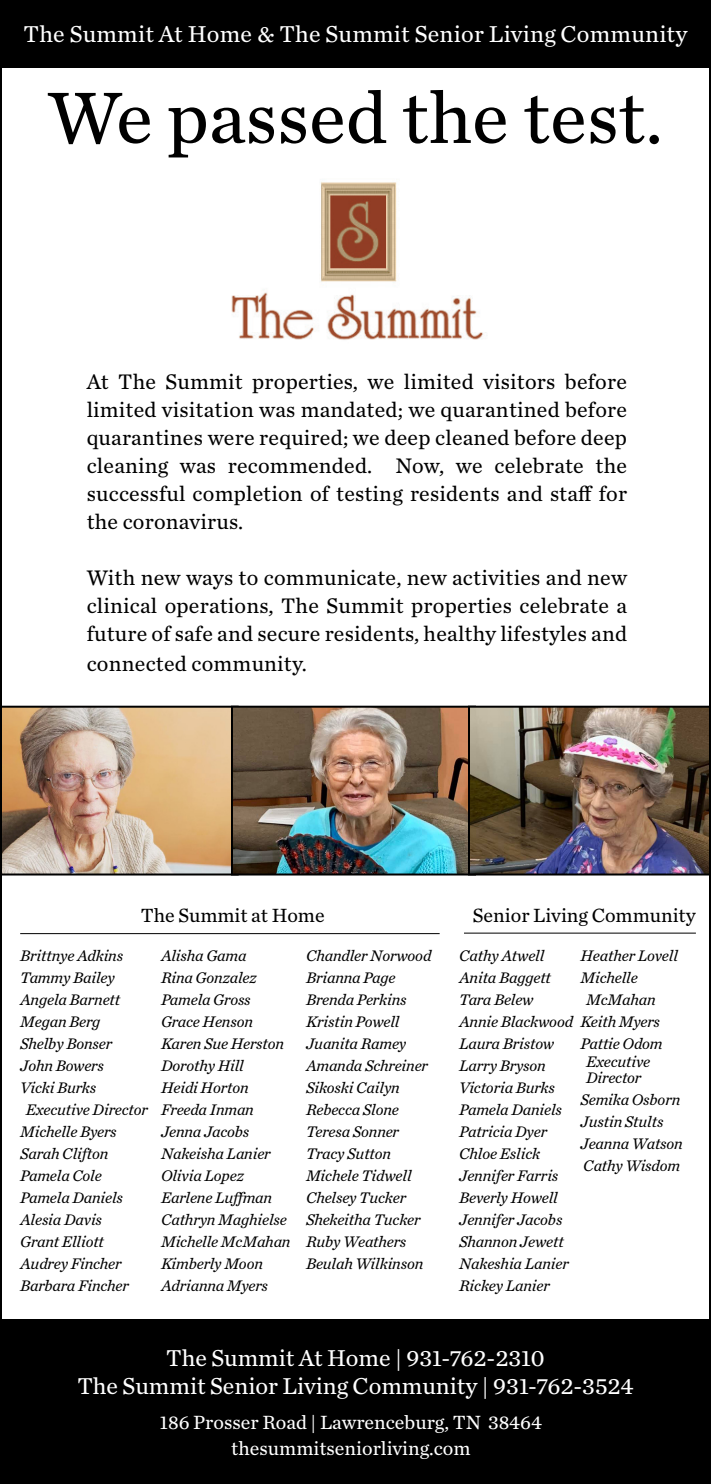
<style>
.page{position:relative;width:711px;height:1484px;background:#fff}
.page>*{position:absolute;margin:0;border:0;box-sizing:border-box;transform-origin:0 0}
.t1{font:76px "Chronicle Text G2";color:#000}
.t2{font:24px "Chronicle Text G2";color:#fff}
.t3{font:22px/28px "Chronicle Text G2";letter-spacing:.01em;color:#000;text-align:justify}
.t4{font:20px "Chronicle Text G2";color:#fff}
.t5{font:20px "Chronicle Text G2";color:#000}
.t6{font:italic 16px "Chronicle Text G2";letter-spacing:-.01em;color:#000}
</style>
<div class="page">
<div style="left:0;top:1319px;width:711px;height:164px;background:#000"></div>
<div style="left:0;top:0;width:711px;height:67px;background:#000"></div>
<img style="left:3px;top:705px;width:228px;height:170px">
<img style="left:234px;top:708px;width:234px;height:164px">
<div style="left:231px;top:705px;width:245px;height:170px;border:2px solid #000"></div>
<img style="left:468px;top:705px;width:240px;height:170px">
<img style="left:231px;top:182px;width:255px;height:158px">
<hr style="left:20px;top:933px;width:420px;height:1px;background:#000">
<hr style="left:464px;top:932px;width:232px;height:1px;background:#000">
<p class="t2" style="left:24px;top:16px;width:665px">The Summit At Home &amp; The Summit Senior Living Community</p>
<p class="t1" style="left:48px;top:60px;width:616px">We passed the test.</p>
<p class="t3" style="left:87px;top:366px;width:542px">At The Summit properties, we limited visitors before limited visitation was mandated; we quarantined before quarantines were required; we deep cleaned before deep cleaning was recommended. Now, we celebrate the successful completion of testing residents and staff for the coronavirus.</p>
<p class="t3" style="left:87px;top:562px;width:542px">With new ways to communicate, new activities and new clinical operations, The Summit properties celebrate a future of safe and secure residents, healthy lifestyles and</p>
<p class="t3" style="left:87px;top:648px;width:222px">connected community.</p>
<p class="t5" style="left:141px;top:899px;width:186px">The Summit at Home</p>
<p class="t5" style="left:473px;top:899px;width:224px">Senior Living Community</p>
<p class="t6" style="left:20px;top:943px;width:104px">Brittnye Adkins</p>
<p class="t6" style="left:20px;top:965px;width:96px">Tammy Bailey</p>
<p class="t6" style="left:20px;top:987px;width:102px">Angela Barnett</p>
<p class="t6" style="left:20px;top:1009px;width:82px">Megan Berg</p>
<p class="t6" style="left:20px;top:1031px;width:94px">Shelby Bonser</p>
<p class="t6" style="left:20px;top:1053px;width:85px">John Bowers</p>
<p class="t6" style="left:20px;top:1075px;width:78px">Vicki Burks</p>
<p class="t6" style="left:26px;top:1097px;width:124px">Executive Director</p>
<p class="t6" style="left:20px;top:1119px;width:98px">Michelle Byers</p>
<p class="t6" style="left:20px;top:1141px;width:90px">Sarah Clifton</p>
<p class="t6" style="left:20px;top:1163px;width:83px">Pamela Cole</p>
<p class="t6" style="left:20px;top:1185px;width:104px">Pamela Daniels</p>
<p class="t6" style="left:20px;top:1207px;width:83px">Alesia Davis</p>
<p class="t6" style="left:20px;top:1229px;width:85px">Grant Elliott</p>
<p class="t6" style="left:20px;top:1251px;width:103px">Audrey Fincher</p>
<p class="t6" style="left:20px;top:1273px;width:110px">Barbara Fincher</p>
<p class="t6" style="left:161px;top:943px;width:87px">Alisha Gama</p>
<p class="t6" style="left:161px;top:965px;width:97px">Rina Gonzalez</p>
<p class="t6" style="left:161px;top:987px;width:91px">Pamela Gross</p>
<p class="t6" style="left:161px;top:1009px;width:93px">Grace Henson</p>
<p class="t6" style="left:161px;top:1031px;width:125px">Karen Sue Herston</p>
<p class="t6" style="left:161px;top:1053px;width:84px">Dorothy Hill</p>
<p class="t6" style="left:161px;top:1075px;width:89px">Heidi Horton</p>
<p class="t6" style="left:161px;top:1097px;width:94px">Freeda Inman</p>
<p class="t6" style="left:161px;top:1119px;width:90px">Jenna Jacobs</p>
<p class="t6" style="left:161px;top:1141px;width:111px">Nakeisha Lanier</p>
<p class="t6" style="left:161px;top:1163px;width:85px">Olivia Lopez</p>
<p class="t6" style="left:161px;top:1185px;width:113px">Earlene Luffman</p>
<p class="t6" style="left:161px;top:1207px;width:127px">Cathryn Maghielse</p>
<p class="t6" style="left:161px;top:1229px;width:131px">Michelle McMahan</p>
<p class="t6" style="left:161px;top:1251px;width:103px">Kimberly Moon</p>
<p class="t6" style="left:161px;top:1273px;width:108px">Adrianna Myers</p>
<p class="t6" style="left:306px;top:943px;width:127px">Chandler Norwood</p>
<p class="t6" style="left:306px;top:965px;width:91px">Brianna Page</p>
<p class="t6" style="left:306px;top:987px;width:102px">Brenda Perkins</p>
<p class="t6" style="left:306px;top:1009px;width:95px">Kristin Powell</p>
<p class="t6" style="left:306px;top:1031px;width:102px">Juanita Ramey</p>
<p class="t6" style="left:306px;top:1053px;width:124px">Amanda Schreiner</p>
<p class="t6" style="left:306px;top:1075px;width:95px">Sikoski Cailyn</p>
<p class="t6" style="left:306px;top:1097px;width:94px">Rebecca Slone</p>
<p class="t6" style="left:306px;top:1119px;width:95px">Teresa Sonner</p>
<p class="t6" style="left:306px;top:1141px;width:87px">Tracy Sutton</p>
<p class="t6" style="left:306px;top:1163px;width:107px">Michele Tidwell</p>
<p class="t6" style="left:306px;top:1185px;width:102px">Chelsey Tucker</p>
<p class="t6" style="left:306px;top:1207px;width:116px">Shekeitha Tucker</p>
<p class="t6" style="left:306px;top:1229px;width:102px">Ruby Weathers</p>
<p class="t6" style="left:306px;top:1251px;width:119px">Beulah Wilkinson</p>
<p class="t6" style="left:459px;top:943px;width:87px">Cathy Atwell</p>
<p class="t6" style="left:459px;top:965px;width:93px">Anita Baggett</p>
<p class="t6" style="left:459px;top:987px;width:76px">Tara Belew</p>
<p class="t6" style="left:459px;top:1009px;width:115px">Annie Blackwood</p>
<p class="t6" style="left:459px;top:1031px;width:97px">Laura Bristow</p>
<p class="t6" style="left:459px;top:1053px;width:88px">Larry Bryson</p>
<p class="t6" style="left:459px;top:1075px;width:97px">Victoria Burks</p>
<p class="t6" style="left:459px;top:1097px;width:104px">Pamela Daniels</p>
<p class="t6" style="left:459px;top:1119px;width:90px">Patricia Dyer</p>
<p class="t6" style="left:459px;top:1141px;width:83px">Chloe Eslick</p>
<p class="t6" style="left:459px;top:1163px;width:101px">Jennifer Farris</p>
<p class="t6" style="left:459px;top:1185px;width:100px">Beverly Howell</p>
<p class="t6" style="left:459px;top:1207px;width:105px">Jennifer Jacobs</p>
<p class="t6" style="left:459px;top:1229px;width:106px">Shannon Jewett</p>
<p class="t6" style="left:459px;top:1251px;width:111px">Nakeshia Lanier</p>
<p class="t6" style="left:459px;top:1273px;width:92px">Rickey Lanier</p>
<p class="t6" style="left:581px;top:943px;width:99px">Heather Lovell</p>
<p class="t6" style="left:581px;top:965px;width:59px">Michelle</p>
<p class="t6" style="left:586px;top:987px;width:71px">McMahan</p>
<p class="t6" style="left:581px;top:1009px;width:81px">Keith Myers</p>
<p class="t6" style="left:581px;top:1031px;width:84px">Pattie Odom</p>
<p class="t6" style="left:586px;top:1049px;width:66px">Executive</p>
<p class="t6" style="left:586px;top:1065px;width:57px">Director</p>
<p class="t6" style="left:581px;top:1087px;width:101px">Semika Osborn</p>
<p class="t6" style="left:581px;top:1109px;width:84px">Justin Stults</p>
<p class="t6" style="left:581px;top:1131px;width:104px">Jeanna Watson</p>
<p class="t6" style="left:583px;top:1153px;width:98px">Cathy Wisdom</p>
<p class="t2" style="left:166px;top:1339px;width:380px">The Summit At Home | 931-762-2310</p>
<p class="t2" style="left:77px;top:1367px;width:558px">The Summit Senior Living Community | 931-762-3524</p>
<p class="t4" style="left:160px;top:1407px;width:384px">186 Prosser Road | Lawrenceburg, TN 38464</p>
<p class="t4" style="left:231px;top:1433px;width:241px">thesummitseniorliving.com</p>
</div>
